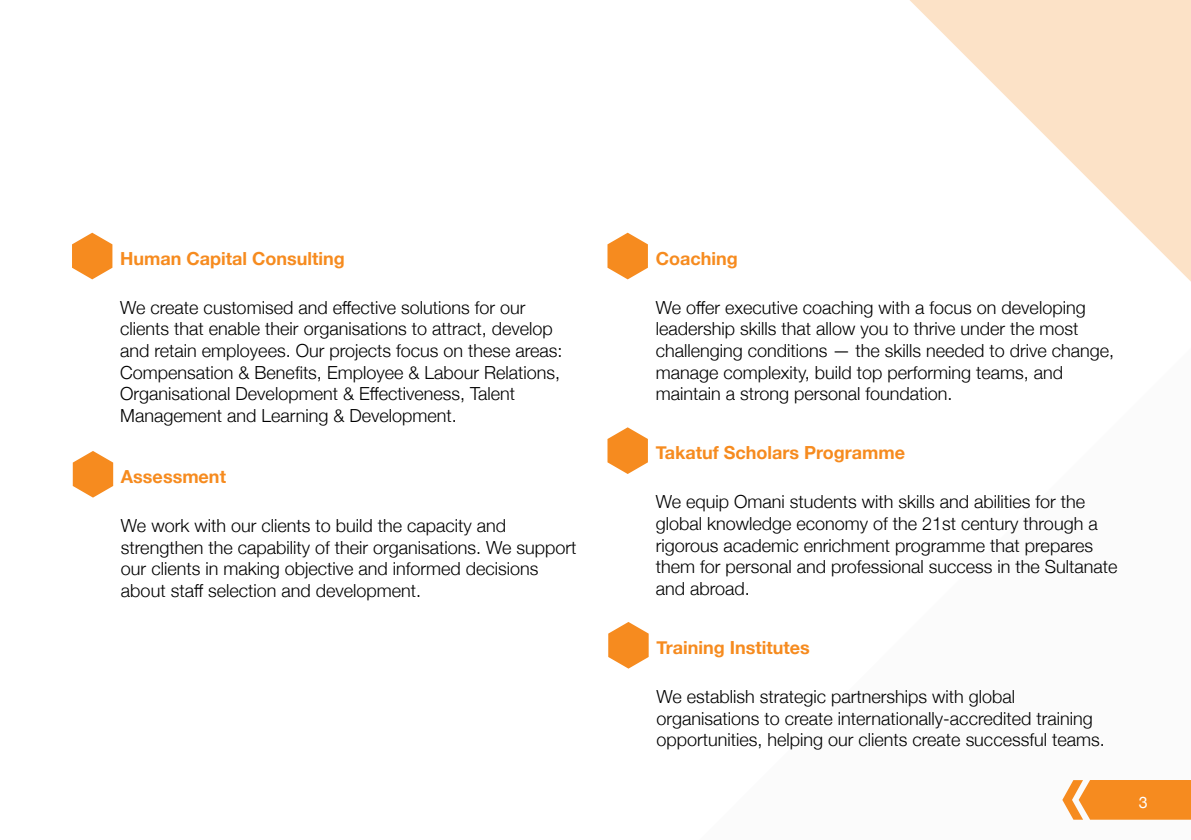
<style>
.page{position:relative;width:1191px;height:840px;background:#fff}
.page>*{position:absolute;margin:0;border:0;box-sizing:border-box;transform-origin:0 0}
.t1{font:300 18px/21.6px "Helvetica Neue";color:#000}
.t2{font:700 18px "Helvetica Neue";color:#f68b1f}
.t3{font:16px "Helvetica Neue";color:#fff}
</style>
<div class="page">
<svg style="left:910px;top:0;width:281px;height:282px;fill:#fce5cc"></svg>
<svg style="left:1062px;top:780px;width:129px;height:39px;background:#f69534"></svg>
<svg style="left:72px;top:232px;width:40px;height:47px"></svg>
<svg style="left:608px;top:622px;width:40px;height:46px"></svg>
<svg style="left:73px;top:451px;width:40px;height:46px"></svg>
<svg style="left:607px;top:232px;width:41px;height:47px"></svg>
<svg style="left:607px;top:427px;width:41px;height:46px"></svg>
<p class="t2" style="left:120px;top:244px;width:226px">Human Capital Consulting</p>
<p class="t1" style="left:120px;top:295px;width:444px">We create customised and effective solutions for our clients that enable their organisations to attract, develop and retain employees. Our projects focus on these areas:<br>Compensation &amp; Benefits, Employee &amp; Labour Relations, Organisational Development &amp; Effectiveness, Talent Management and Learning &amp; Development.</p>
<p class="t2" style="left:121px;top:462px;width:106px">Assessment</p>
<p class="t1" style="left:121px;top:513px;width:457px">We work with our clients to build the capacity and strengthen the capability of their organisations. We support our clients in making objective and informed decisions about staff selection and development.</p>
<p class="t2" style="left:655px;top:244px;width:83px">Coaching</p>
<p class="t1" style="left:655px;top:295px;width:460px">We offer executive coaching with a focus on developing leadership skills that allow you to thrive under the most challenging conditions — the skills needed to drive change, manage complexity, build top performing teams, and maintain a strong personal foundation.</p>
<p class="t2" style="left:655px;top:438px;width:251px">Takatuf Scholars Programme</p>
<p class="t1" style="left:655px;top:489px;width:463px">We equip Omani students with skills and abilities for the global knowledge economy of the 21st century through a rigorous academic enrichment programme that prepares them for personal and professional success in the Sultanate and abroad.</p>
<p class="t2" style="left:656px;top:633px;width:155px">Training Institutes</p>
<p class="t1" style="left:656px;top:684px;width:450px">We establish strategic partnerships with global organisations to create internationally-accredited training opportunities, helping our clients create successful teams.</p>
<p class="t3" style="left:1138px;top:789px;width:10px">3</p>
</div>
